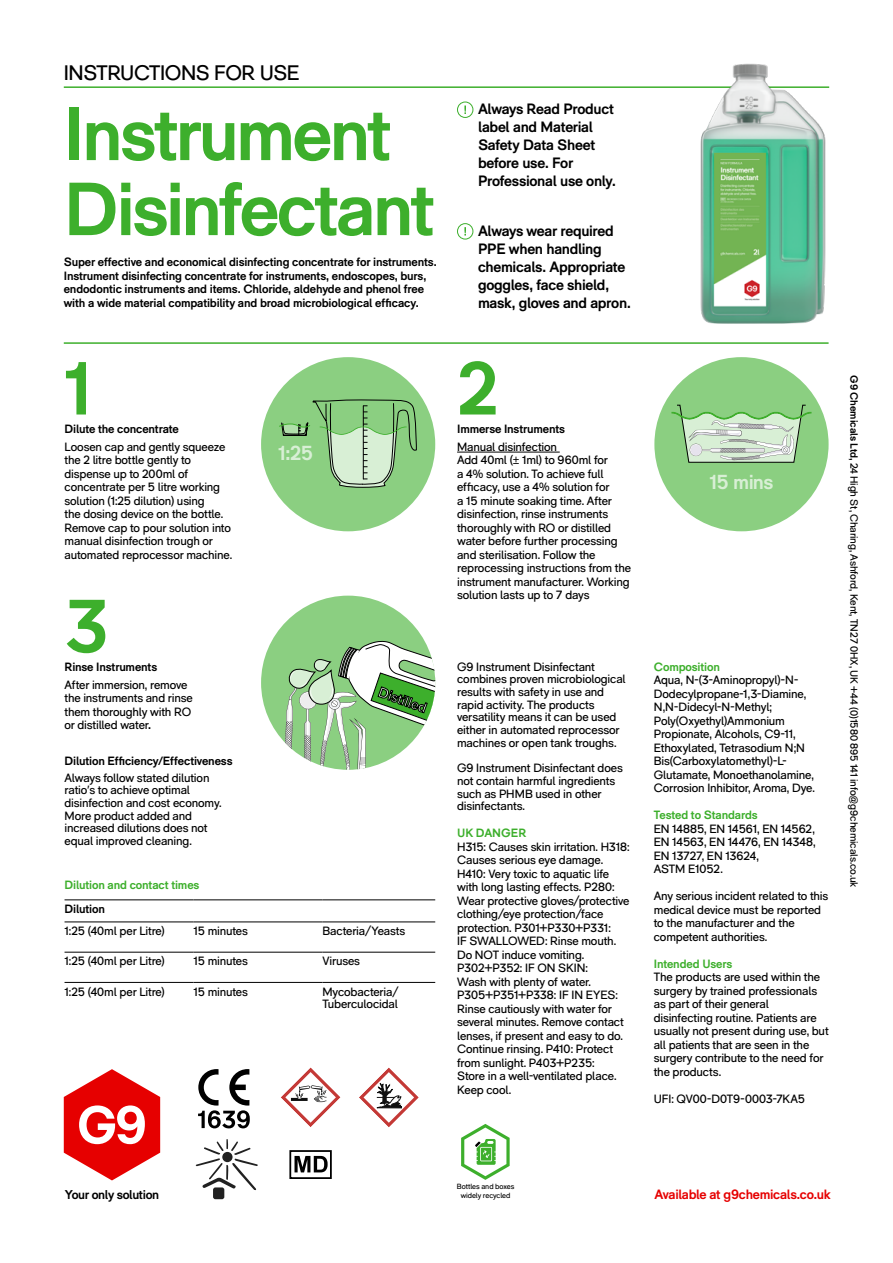
<style>
.page{position:relative;width:893px;height:1263px;background:#fff}
.page>*{position:absolute;margin:0;border:0;box-sizing:border-box;transform-origin:0 0}
.t1{font:700 75px/75px "RM Pro";letter-spacing:-.04em;color:#3daf2c}
.t2{font:21px "RM Pro";letter-spacing:-.02em;color:#000}
.t3{font:700 20.25px "RM Pro";letter-spacing:-.035em;color:#d8efd5}
.t4{font:700 15px/18px "RM Pro";letter-spacing:-.02em;color:#000}
.t5{font:700 13.5px "RM Pro";letter-spacing:-.025em;color:#e60000}
.t6{font:700 12.75px "RM Pro";letter-spacing:-.025em;color:#000}
.t7{font:12px/13.5px "RM Pro";letter-spacing:-.015em;color:#000}
.t8{font:700 12px/13.5px "RM Pro";letter-spacing:-.01em;color:#000}
.t9{font:700 12px "RM Pro";letter-spacing:-.01em;color:#3daf2c}
.t10{font:10.5px "RM Pro";letter-spacing:-.015em;color:#000}
.t11{font:7.5px/9px "RM Pro";letter-spacing:-.01em;color:#000;text-align:center}
.s1{font-weight:700}
</style>
<div class="page">
<svg style="left:64px;top:1069px;width:96px;height:111px"></svg>
<hr style="left:64px;top:86px;width:765px;height:2px;background:#3daf2c">
<div style="left:457px;top:102px;width:16px;height:16px;border:1px solid #3daf2c;border-radius:50%"></div>
<svg style="left:464px;top:106px;width:2px;height:8px"></svg>
<div style="left:457px;top:223px;width:16px;height:16px;border:1px solid #3daf2c;border-radius:50%"></div>
<svg style="left:464px;top:227px;width:2px;height:9px"></svg>
<hr style="left:64px;top:342px;width:765px;height:2px;background:#3daf2c">
<div style="left:261px;top:357px;width:174px;height:174px;background:#8bcf81;border-radius:50%"></div>
<div style="left:654px;top:357px;width:175px;height:174px;background:#8bcf81;border-radius:50%"></div>
<hr style="left:457px;top:452px;width:103px;height:1px;background:#000">
<svg style="left:672px;top:405px;width:139px;height:58px"></svg>
<svg style="left:279px;top:399px;width:138px;height:89px"></svg>
<hr style="left:65px;top:899px;width:129px;height:1px;background:#000">
<hr style="left:194px;top:899px;width:128px;height:1px;background:#000">
<hr style="left:322px;top:899px;width:113px;height:1px;background:#000">
<hr style="left:65px;top:922px;width:129px;height:1px;background:#000">
<hr style="left:194px;top:922px;width:128px;height:1px;background:#000">
<hr style="left:322px;top:922px;width:113px;height:1px;background:#000">
<hr style="left:65px;top:952px;width:129px;height:1px;background:#000">
<hr style="left:194px;top:952px;width:128px;height:1px;background:#000">
<hr style="left:322px;top:952px;width:113px;height:1px;background:#000">
<hr style="left:65px;top:982px;width:129px;height:1px;background:#000">
<hr style="left:194px;top:982px;width:128px;height:1px;background:#000">
<hr style="left:322px;top:982px;width:113px;height:1px;background:#000">
<div style="left:261px;top:596px;width:174px;height:174px;background:#8bcf81;border-radius:50%"></div>
<svg style="left:284px;top:641px;width:151px;height:129px"></svg>
<svg style="left:461px;top:1124px;width:49px;height:56px"></svg>
<div style="left:213px;top:1187px;width:11px;height:12px;background:#212121;border-radius:2px"></div>
<svg style="left:195px;top:1139px;width:63px;height:52px"></svg>
<svg style="left:281px;top:1067px;width:60px;height:60px"></svg>
<svg style="left:359px;top:1067px;width:60px;height:60px"></svg>
<div style="left:289px;top:1150px;width:43px;height:29px;border:2px solid #000"></div>
<svg style="left:294px;top:1156px;width:34px;height:16px"></svg>
<svg style="left:198px;top:1069px;width:52px;height:59px"></svg>
<img style="left:549px;top:63px;width:281px;height:296px">
<h2 class="t2" style="left:64px;top:60px;width:237px">INSTRUCTIONS FOR USE</h2>
<h1 class="t1" style="left:64px;top:99px;width:373px">Instrument<br>Disinfectant</h1>
<p class="t8" style="left:64px;top:256px;width:374px">Super effective and economical disinfecting concentrate for instruments.<br>Instrument disinfecting concentrate for instruments, endoscopes, burs, endodontic instruments and items. Chloride, aldehyde and phenol free with a wide material compatibility and broad microbiological efficacy.</p>
<h1 class="t1" style="left:64px;top:353px;width:30px">1</h1>
<p class="t8" style="left:65px;top:422px;width:116px">Dilute the concentrate</p>
<p class="t7" style="left:65px;top:440px;width:169px">Loosen cap and gently squeeze the 2 litre bottle gently to dispense up to 200ml of concentrate per 5 litre working solution (1:25 dilution) using<br>the dosing device on the bottle.<br>Remove cap to pour solution into manual disinfection trough or automated reprocessor machine.</p>
<h1 class="t1" style="left:64px;top:591px;width:46px">3</h1>
<p class="t8" style="left:65px;top:660px;width:94px">Rinse Instruments</p>
<p class="t7" style="left:65px;top:678px;width:130px">After immersion, remove the instruments and rinse them thoroughly with RO or distilled water<span class="s1">.</span></p>
<p class="t8" style="left:65px;top:754px;width:169px">Dilution Efficiency/Effectiveness</p>
<p class="t7" style="left:65px;top:771px;width:159px;line-height:12.8px">Always follow stated dilution ratio’s to achieve optimal disinfection and cost economy.<br>More product added and increased dilutions does not equal improved cleaning.</p>
<h3 class="t3" style="left:278px;top:441px;width:37px">1:25</h3>
<p class="t9" style="left:65px;top:878px;width:136px">Dilution and contact times</p>
<p class="t8" style="left:65px;top:903px;width:42px">Dilution</p>
<p class="t7" style="left:65px;top:924px;width:102px">1:25 (40ml per Litre)</p>
<p class="t7" style="left:194px;top:924px;width:56px">15 minutes</p>
<p class="t7" style="left:322px;top:924px;width:84px">Bacteria/Yeasts</p>
<p class="t7" style="left:65px;top:955px;width:102px">1:25 (40ml per Litre)</p>
<p class="t7" style="left:194px;top:955px;width:56px">15 minutes</p>
<p class="t7" style="left:322px;top:955px;width:39px">Viruses</p>
<p class="t7" style="left:65px;top:985px;width:102px">1:25 (40ml per Litre)</p>
<p class="t7" style="left:194px;top:985px;width:56px">15 minutes</p>
<p class="t7" style="left:322px;top:985px;width:77px;line-height:12.8px">Mycobacteria/<br>Tuberculocidal</p>
<p class="t4" style="left:478px;top:101px;width:139px">Always Read Product label and Material<br>Safety Data Sheet before use. For<br>Professional use only.</p>
<p class="t4" style="left:478px;top:222px;width:154px">Always wear required<br>PPE when handling chemicals. Appropriate goggles, face shield, mask, gloves and apron.</p>
<h1 class="t1" style="left:457px;top:353px;width:44px">2</h1>
<p class="t8" style="left:457px;top:422px;width:109px">Immerse Instruments</p>
<p class="t7" style="left:457px;top:440px;width:175px">Manual disinfection<br>Add 40ml (± 1ml) to 960ml for<br>a 4% solution. To achieve full efficacy, use a 4% solution for<br>a 15 minute soaking time. After disinfection, rinse instruments thoroughly with RO or distilled water before further processing and sterilisation. Follow the reprocessing instructions from the instrument manufacturer. Working solution lasts up to 7 days</p>
<p class="t7" style="left:457px;top:660px;width:170px;line-height:12.8px">G9 Instrument Disinfectant combines proven microbiological results with safety in use and rapid activity. The products versatility means it can be used either in automated reprocessor machines or open tank troughs.</p>
<p class="t7" style="left:457px;top:762px;width:167px;line-height:12.8px">G9 Instrument Disinfectant does not contain harmful ingredients such as PHMB used in other disinfectants.</p>
<p class="t9" style="left:457px;top:826px;width:71px">UK DANGER</p>
<p class="t7" style="left:457px;top:840px;width:174px">H315: Causes skin irritation. H318:<br>Causes serious eye damage.<br>H410: Very toxic to aquatic life with long lasting effects. P280:<br>Wear protective gloves/protective clothing/eye protection/face protection. P301+P330+P331:<br>IF SWALLOWED: Rinse mouth.<br>Do NOT induce vomiting.<br>P302+P352: IF ON SKIN:<br>Wash with plenty of water.<br>P305+P351+P338: IF IN EYES:<br>Rinse cautiously with water for several minutes. Remove contact lenses, if present and easy to do.<br>Continue rinsing. P410: Protect from sunlight. P403+P235:<br>Store in a well-ventilated place.<br>Keep cool.</p>
<h3 class="t3" style="left:709px;top:470px;width:65px">15 mins</h3>
<p class="t9" style="left:654px;top:659px;width:68px">Composition</p>
<p class="t7" style="left:654px;top:674px;width:163px">Aqua, N-(3-Aminopropyl)-N-<br>Dodecylpropane-1,3-Diamine,<br>N,N-Didecyl-N-Methyl;<br>Poly(Oxyethyl)Ammonium<br>Propionate, Alcohols, C9-11,<br>Ethoxylated, Tetrasodium N;N<br>Bis(Carboxylatomethyl)-L-<br>Glutamate, Monoethanolamine,<br>Corrosion Inhibitor, Aroma, Dye.</p>
<p class="t9" style="left:654px;top:808px;width:105px">Tested to Standards</p>
<p class="t7" style="left:654px;top:822px;width:163px">EN 14885, EN 14561, EN 14562,<br>EN 14563, EN 14476, EN 14348,<br>EN 13727, EN 13624,<br>ASTM E1052.</p>
<p class="t7" style="left:654px;top:890px;width:176px">Any serious incident related to this medical device must be reported to the manufacturer and the competent authorities.</p>
<p class="t9" style="left:654px;top:956px;width:80px">Intended Users</p>
<p class="t7" style="left:654px;top:971px;width:176px">The products are used within the surgery by trained professionals as part of their general disinfecting routine. Patients are usually not present during use, but all patients that are seen in the surgery contribute to the need for the products.</p>
<p class="t7" style="left:654px;top:1092px;width:153px">UFI: QV00-D0T9-0003-7KA5</p>
<p class="t10" style="left:860px;top:375px;width:513px;rotate:90deg"><span class="s1">G9 Chemicals Ltd,</span> 24 High St, Charing, Ashford, Kent, TN27 0HX, UK +44 (0)1580 895 141 info@g9chemicals.co.uk</p>
<p class="t6" style="left:65px;top:1187px;width:96px">Your only solution</p>
<p class="t11" style="left:457px;top:1182px;width:59px">Bottles and boxes widely recycled</p>
<p class="t5" style="left:654px;top:1186px;width:178px">Available at g9chemicals.co.uk</p>
</div>
